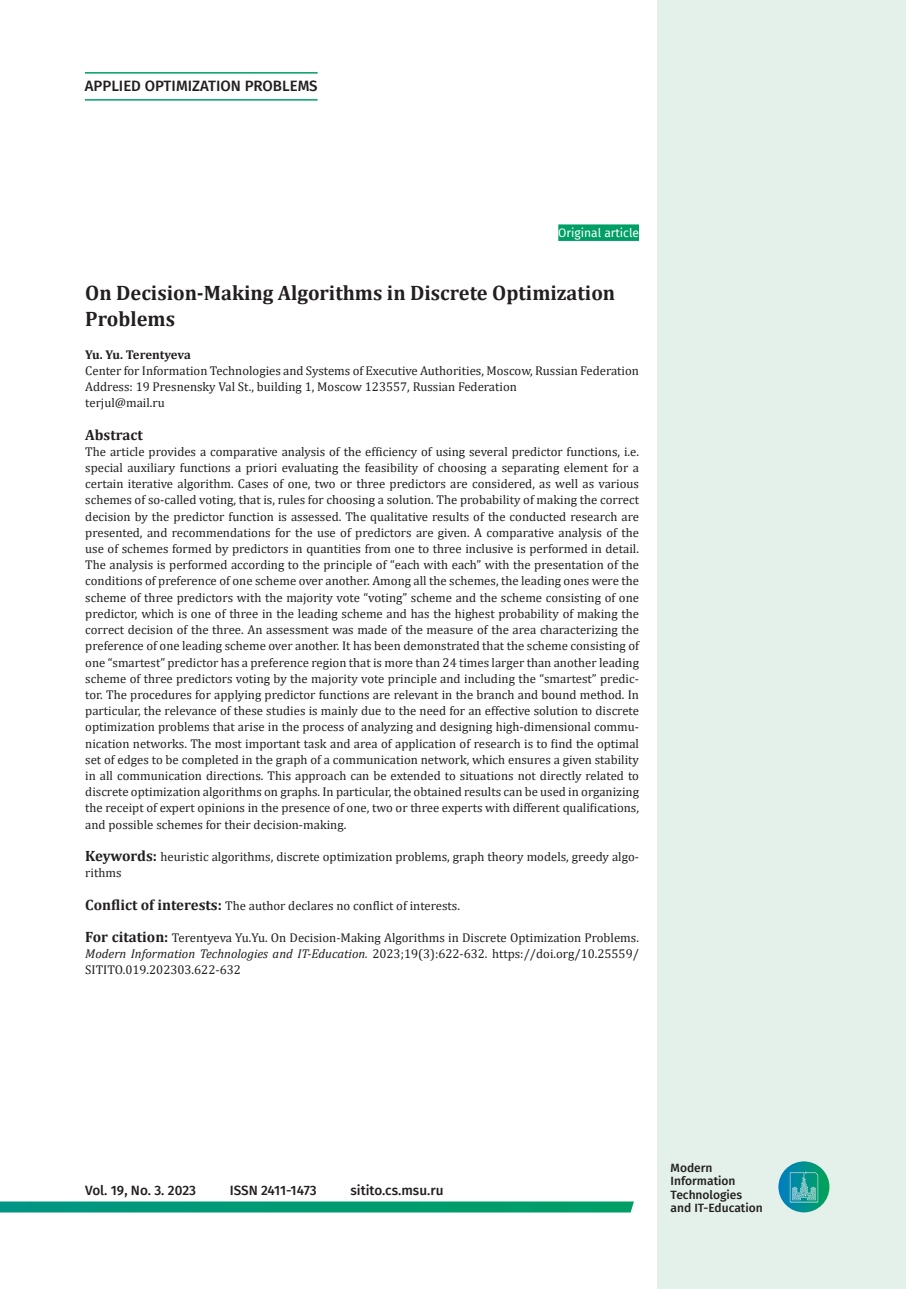
<style>
.page{position:relative;width:906px;height:1289px;background:#fff}
.page>*{position:absolute;margin:0;border:0;box-sizing:border-box;transform-origin:0 0}
.t1{font:700 21px/25.2px "Cambria";color:#231f20}
.t2{font:500 15px "Fira Sans";color:#231f20}
.t3{font:700 15px "Cambria";color:#231f20}
.t4{font:500 13.5px "Fira Sans";color:#231f20}
.t5{font:12.75px/16.2px "Cambria";color:#231f20}
.t6{font:700 12.75px "Cambria";letter-spacing:-.015em;color:#231f20}
.t7{font:500 12px/13.5px "Fira Sans";color:#231f20}
.t8{font:12px "Fira Sans";color:#fff}
.s1{font-weight:700;font-size:15px}
.s2{font-style:italic}
</style>
<div class="page">
<div style="left:657px;top:0;width:249px;height:1288px;background:#e3f1ea"></div>
<img style="left:778px;top:1161px;width:51px;height:51px;border-radius:26px">
<svg style="left:0;top:1201px;width:634px;height:11px;background:#0b9f79"></svg>
<div style="left:558px;top:224px;width:81px;height:17px;background:#009e67"></div>
<hr style="left:85px;top:72px;width:233px;height:2px;background:#009e67">
<hr style="left:85px;top:99px;width:233px;height:2px;background:#009e67">
<p class="t2" style="left:85px;top:73px;width:234px">APPLIED OPTIMIZATION PROBLEMS</p>
<p class="t8" style="left:558px;top:223px;width:82px">Original article</p>
<h1 class="t1" style="left:85px;top:280px;width:531px">On Decision-Making Algorithms in Discrete Optimization<br>Problems</h1>
<p class="t6" style="left:85px;top:345px;width:107px">Yu. Yu. Terentyeva</p>
<p class="t5" style="left:85px;top:362px;width:555px">Center for Information Technologies and Systems of Executive Authorities, Moscow, Russian Federation<br>Address: 19 Presnensky Val St., building 1, Moscow 123557, Russian Federation<br>terjul@mail.ru</p>
<p class="t3" style="left:85px;top:424px;width:59px">Abstract</p>
<p class="t5" style="left:85px;top:443px;width:555px;text-align:justify">The article provides a comparative analysis of the efficiency of using several predictor functions, i.e. special auxiliary functions a priori evaluating the feasibility of choosing a separating element for a certain iterative algorithm. Cases of one, two or three predictors are considered, as well as various schemes of so-called voting, that is, rules for choosing a solution. The probability of making the correct decision by the predictor function is assessed. The qualitative results of the conducted research are presented, and recommendations for the use of predictors are given. A comparative analysis of the use of schemes formed by predictors in quantities from one to three inclusive is performed in detail.<br>The analysis is performed according to the principle of “each with each” with the presentation of the conditions of preference of one scheme over another. Among all the schemes, the leading ones were the scheme of three predictors with the majority vote “voting” scheme and the scheme consisting of one predictor, which is one of three in the leading scheme and has the highest probability of making the correct decision of the three. An assessment was made of the measure of the area characterizing the preference of one leading scheme over another. It has been demonstrated that the scheme consisting of one “smartest” predictor has a preference region that is more than 24 times larger than another leading scheme of three predictors voting by the majority vote principle and including the “smartest” predic&shy;tor. The procedures for applying predictor functions are relevant in the branch and bound method. In particular, the relevance of these studies is mainly due to the need for an effective solution to discrete optimization problems that arise in the process of analyzing and designing high-dimensional commu&shy;nication networks. The most important task and area of application of research is to find the optimal set of edges to be completed in the graph of a communication network, which ensures a given stability in all communication directions. This approach can be extended to situations not directly related to discrete optimization algorithms on graphs. In particular, the obtained results can be used in organizing the receipt of expert opinions in the presence of one, two or three experts with different qualifications, and possible schemes for their decision-making.</p>
<p class="t5" style="left:85px;top:848px;width:555px"><span class="s1">Keywords:</span> heuristic algorithms, discrete optimization problems, graph theory models, greedy algo&shy;rithms</p>
<p class="t5" style="left:85px;top:897px;width:376px"><span class="s1">Conflict of interests:</span> The author declares no conflict of interests.</p>
<p class="t5" style="left:85px;top:929px;width:555px;text-align:justify"><span class="s1">For citation:</span> Terentyeva Yu.Yu. On Decision-Making Algorithms in Discrete Optimization Problems.<br><span class="s2">Modern Information Technologies and IT-Education.</span> 2023;19(3):622-632. https://doi.org/10.25559/ SITITO.019.202303.622-632</p>
<p class="t4" style="left:85px;top:1179px;width:112px">Vol. 19, No. 3. 2023</p>
<p class="t4" style="left:230px;top:1179px;width:88px">ISSN 2411-1473</p>
<p class="t4" style="left:350px;top:1179px;width:94px">sitito.cs.msu.ru</p>
<p class="t7" style="left:670px;top:1160px;width:94px">Modern<br>Information<br>Technologies and IT-Education</p>
</div>
